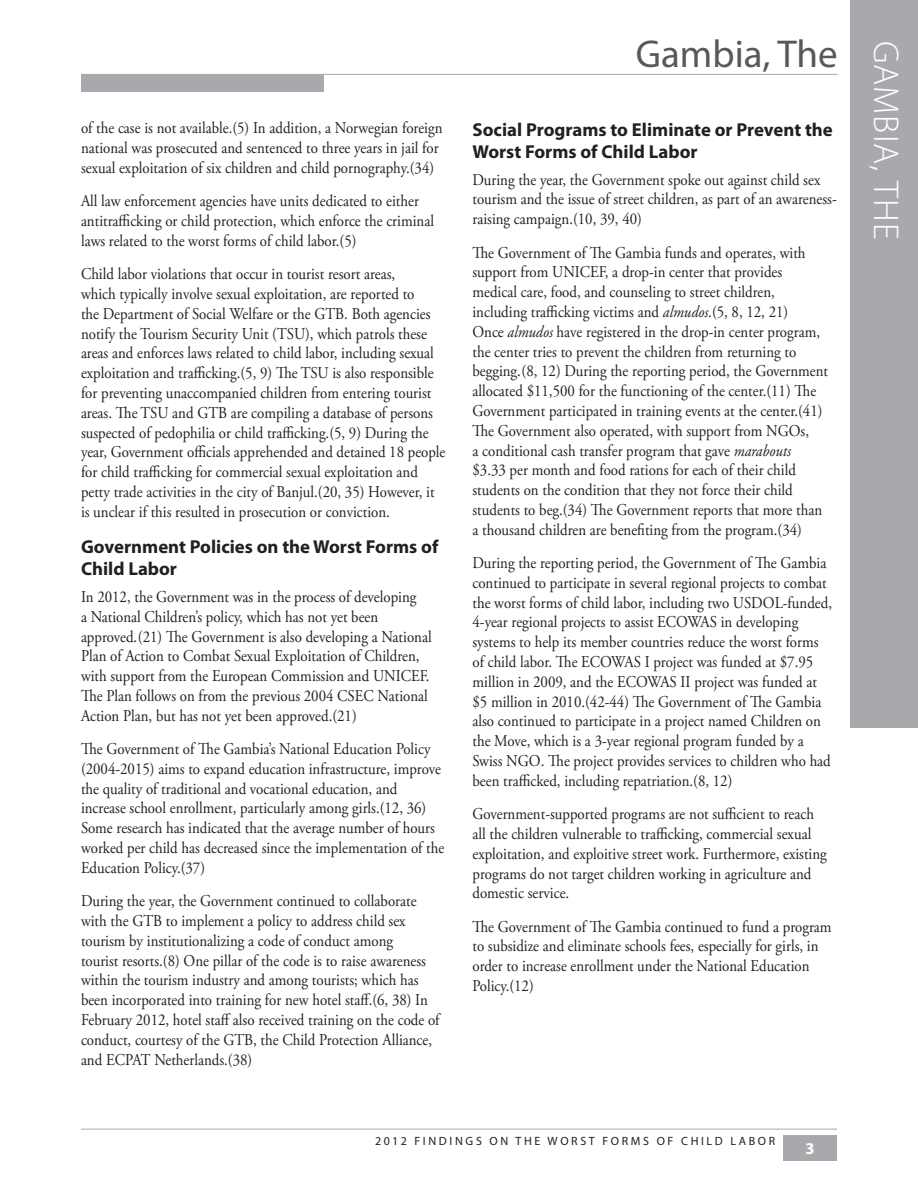
<style>
.page{position:relative;width:918px;height:1188px;background:#fff}
.page>*{position:absolute;margin:0;border:0;box-sizing:border-box;transform-origin:0 0}
.t1{font:39px "Myriad Pro";color:#57585a}
.t2{font:300 36px "Myriad Pro";letter-spacing:.025em;color:#fff}
.t3{font:700 18.75px/22.5px "Myriad Pro";color:#231f20}
.t4{font:16.5px/19.8px "Adobe Garamond Pro";color:#231f20;scale:.9 1}
.t5{font:700 16.5px "Myriad Pro";color:#fff}
.t6{font:12px "Myriad Pro";letter-spacing:.22em;color:#231f20}
.s1{font-style:italic}
</style>
<div class="page">
<div style="left:81px;top:74px;width:243px;height:18px;background:#a8a9ad"></div>
<hr style="left:82px;top:74px;width:756px;height:1px;background:#a8a9ad">
<div style="left:850px;top:0;width:68px;height:728px;background:#a8a9ad"></div>
<div style="left:783px;top:1136px;width:54px;height:25px;background:#a8a9ad"></div>
<hr style="left:81px;top:1129px;width:756px;height:1px;background:#a8a9ad">
<p class="t4" style="left:81px;top:119px;width:403px">of the case is not available.(5) In addition, a Norwegian foreign national was prosecuted and sentenced to three years in jail for sexual exploitation of six children and child pornography.(34)</p>
<p class="t4" style="left:81px;top:192px;width:394px">All law enforcement agencies have units dedicated to either antitrafficking or child protection, which enforce the criminal laws related to the worst forms of child labor.(5)</p>
<p class="t4" style="left:81px;top:265px;width:407px">Child labor violations that occur in tourist resort areas,<br>which typically involve sexual exploitation, are reported to<br>the Department of Social Welfare or the GTB. Both agencies notify the Tourism Security Unit (TSU), which patrols these areas and enforces laws related to child labor, including sexual exploitation and trafficking.(5, 9) The TSU is also responsible for preventing unaccompanied children from entering tourist areas. The TSU and GTB are compiling a database of persons suspected of pedophilia or child trafficking.(5, 9) During the year, Government officials apprehended and detained 18 people for child trafficking for commercial sexual exploitation and petty trade activities in the city of Banjul.(20, 35) However, it is unclear if this resulted in prosecution or conviction.</p>
<p class="t3" style="left:81px;top:535px;width:359px">Government Policies on the Worst Forms of<br>Child Labor</p>
<p class="t4" style="left:81px;top:587px;width:391px">In 2012, the Government was in the process of developing<br>a National Children’s policy, which has not yet been approved.(21) The Government is also developing a National Plan of Action to Combat Sexual Exploitation of Children, with support from the European Commission and UNICEF.<br>The Plan follows on from the previous 2004 CSEC National Action Plan, but has not yet been approved.(21)</p>
<p class="t4" style="left:81px;top:739px;width:405px">The Government of The Gambia’s National Education Policy (2004-2015) aims to expand education infrastructure, improve the quality of traditional and vocational education, and increase school enrollment, particularly among girls.(12, 36)<br>Some research has indicated that the average number of hours worked per child has decreased since the implementation of the Education Policy.(37)</p>
<p class="t4" style="left:81px;top:892px;width:400px">During the year, the Government continued to collaborate with the GTB to implement a policy to address child sex tourism by institutionalizing a code of conduct among<br>tourist resorts.(8) One pillar of the code is to raise awareness within the tourism industry and among tourists; which has been incorporated into training for new hotel staff.(6, 38) In February 2012, hotel staff also received training on the code of conduct, courtesy of the GTB, the Child Protection Alliance, and ECPAT Netherlands.(38)</p>
<h1 class="t1" style="left:636px;top:30px;width:203px">GAMBIA, THE</h1>
<h2 class="t2" style="left:906px;top:41px;width:200px;rotate:90deg">GAMBIA, THE</h2>
<p class="t3" style="left:472px;top:117px;width:362px">Social Programs to Eliminate or Prevent the<br>Worst Forms of Child Labor</p>
<p class="t4" style="left:472px;top:170px;width:406px">During the year, the Government spoke out against child sex tourism and the issue of street children, as part of an awareness&shy;raising campaign.(10, 39, 40)</p>
<p class="t4" style="left:472px;top:243px;width:397px">The Government of The Gambia funds and operates, with support from UNICEF, a drop-in center that provides medical care, food, and counseling to street children, including trafficking victims and <span class="s1">almudos</span>.(5, 8, 12, 21)<br>Once <span class="s1">almudos</span> have registered in the drop-in center program, the center tries to prevent the children from returning to begging.(8, 12) During the reporting period, the Government allocated $11,500 for the functioning of the center.(11) The Government participated in training events at the center.(41)<br>The Government also operated, with support from NGOs,<br>a conditional cash transfer program that gave <span class="s1">marabouts </span>$3.33 per month and food rations for each of their child students on the condition that they not force their child students to beg.(34) The Government reports that more than a thousand children are benefiting from the program.(34)</p>
<p class="t4" style="left:472px;top:553px;width:401px">During the reporting period, the Government of The Gambia continued to participate in several regional projects to combat the worst forms of child labor, including two USDOL-funded, 4-year regional projects to assist ECOWAS in developing systems to help its member countries reduce the worst forms of child labor. The ECOWAS I project was funded at $7.95 million in 2009, and the ECOWAS II project was funded at $5 million in 2010.(42-44) The Government of The Gambia also continued to participate in a project named Children on the Move, which is a 3-year regional program funded by a Swiss NGO. The project provides services to children who had been trafficked, including repatriation.(8, 12)</p>
<p class="t4" style="left:472px;top:805px;width:395px">Government-supported programs are not sufficient to reach all the children vulnerable to trafficking, commercial sexual exploitation, and exploitive street work. Furthermore, existing programs do not target children working in agriculture and domestic service.</p>
<p class="t4" style="left:472px;top:917px;width:401px">The Government of The Gambia continued to fund a program to subsidize and eliminate schools fees, especially for girls, in order to increase enrollment under the National Education Policy.(12)</p>
<p class="t6" style="left:375px;top:1133px;width:402px">2012 FINDINGS ON THE WORST FORMS OF CHILD LABOR</p>
<p class="t5" style="left:805px;top:1138px;width:11px">3</p>
</div>
